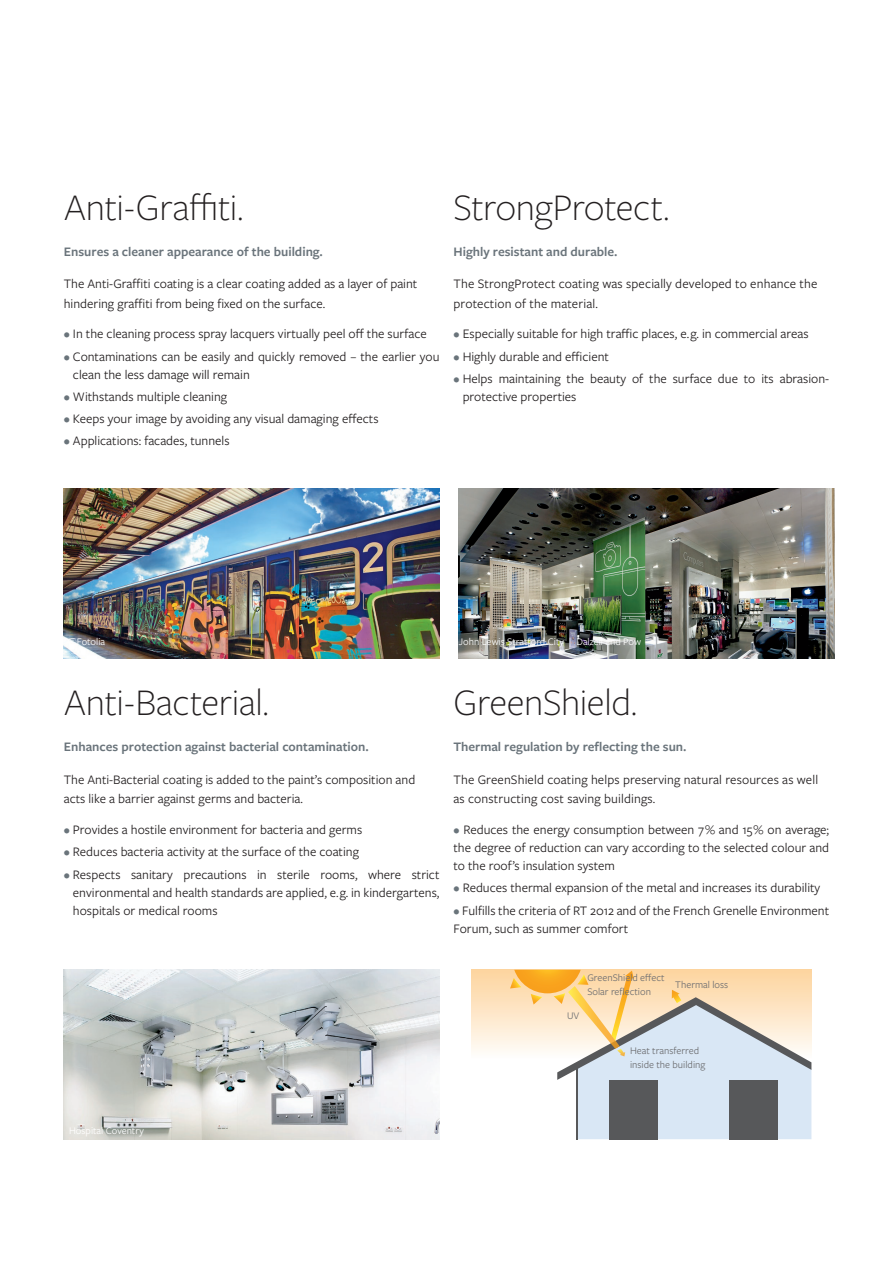
<style>
.page{position:relative;width:893px;height:1263px;background:#fff}
.page>*{position:absolute;margin:0;border:0;box-sizing:border-box;transform-origin:0 0}
.Headline_2{font:300 39px "Freight Sans Pro";letter-spacing:-.01em;color:#231f20}
.t1{font:13.5px/18px "Freight Sans Pro";color:#231f20}
.t2{font:600 13.5px "Freight Sans Pro";color:#6a747b}
.t3{font:10.5px/13.5px "Freight Sans Pro";color:#6c6d70}
.t4{font:10.5px "Freight Sans Pro";color:#fff}
.s1{color:#6a747b}
</style>
<div class="page">
<img style="left:459px;top:488px;width:375px;height:170px">
<img style="left:64px;top:488px;width:375px;height:170px">
<img style="left:64px;top:969px;width:375px;height:171px">
<div style="left:472px;top:970px;width:339px;height:89px;background:linear-gradient(to bottom,#fdd39d,#fefdfa)"></div>
<svg style="left:510px;top:970px;width:301px;height:169px;background:#d6d0c4"></svg>
<p class="Headline_2" style="left:64px;top:181px;width:181px">Anti-Graffiti.</p>
<p class="t2" style="left:64px;top:242px;width:261px">Ensures a cleaner appearance of the building.</p>
<p class="t1" style="left:64px;top:273px;width:355px;line-height:19.5px">The Anti-Graffiti coating is a clear coating added as a layer of paint hindering graffiti from being fixed on the surface.</p>
<p class="t1" style="left:64px;top:324px;width:365px"><span class="s1">•</span> In the cleaning process spray lacquers virtually peel off the surface</p>
<p class="t1" style="left:73px;top:347px;width:368px;text-indent:-9px"><span class="s1">•</span> Contaminations can be easily and quickly removed – the earlier you clean the less damage will remain</p>
<p class="t1" style="left:64px;top:387px;width:165px"><span class="s1">•</span> Withstands multiple cleaning</p>
<p class="t1" style="left:64px;top:409px;width:316px"><span class="s1">•</span> Keeps your image by avoiding any visual damaging effects</p>
<p class="t1" style="left:64px;top:431px;width:167px"><span class="s1">•</span> Applications: facades, tunnels</p>
<p class="Headline_2" style="left:453px;top:181px;width:217px">StrongProtect.</p>
<p class="t2" style="left:453px;top:242px;width:166px">Highly resistant and durable.</p>
<p class="t1" style="left:453px;top:273px;width:365px;line-height:19.5px">The StrongProtect coating was specially developed to enhance the protection of the material.</p>
<p class="t1" style="left:453px;top:324px;width:357px"><span class="s1">•</span> Especially suitable for high traffic places, e. g. in commercial areas</p>
<p class="t1" style="left:453px;top:347px;width:157px"><span class="s1">•</span> Highly durable and efficient</p>
<p class="t1" style="left:463px;top:369px;width:368px;text-indent:-9px"><span class="s1">•</span> Helps maintaining the beauty of the surface due to its abrasion&shy;protective properties</p>
<p class="t4" style="left:69px;top:635px;width:38px">©Fotolia</p>
<p class="t4" style="left:459px;top:635px;width:184px">John Lewis Stratford City | Dalzeil and Pow</p>
<p class="Headline_2" style="left:64px;top:677px;width:206px">Anti-Bacterial.</p>
<p class="t2" style="left:64px;top:738px;width:307px">Enhances protection against bacterial contamination.</p>
<p class="t1" style="left:64px;top:769px;width:353px;line-height:19.5px">The Anti-Bacterial coating is added to the paint’s composition and acts like a barrier against germs and bacteria.</p>
<p class="t1" style="left:64px;top:820px;width:300px"><span class="s1">•</span> Provides a hostile environment for bacteria and germs</p>
<p class="t1" style="left:64px;top:842px;width:297px"><span class="s1">•</span> Reduces bacteria activity at the surface of the coating</p>
<p class="t1" style="left:73px;top:864px;width:368px;text-align:justify;text-indent:-9px"><span class="s1">•</span> Respects sanitary precautions in sterile rooms, where strict environmental and health standards are applied, e. g. in kindergartens, hospitals or medical rooms</p>
<p class="Headline_2" style="left:453px;top:677px;width:185px">GreenShield.</p>
<p class="t2" style="left:453px;top:738px;width:235px">Thermal regulation by reflecting the sun.</p>
<p class="t1" style="left:453px;top:769px;width:366px;line-height:19.5px">The GreenShield coating helps preserving natural resources as well as constructing cost saving buildings.</p>
<p class="t1" style="left:453px;top:820px;width:377px;text-align:justify"><span class="s1">•</span> Reduces the energy consumption between 7 % and 15 % on average; the degree of reduction can vary according to the selected colour and to the roof’s insulation system</p>
<p class="t1" style="left:453px;top:878px;width:368px"><span class="s1">•</span> Reduces thermal expansion of the metal and increases its durability</p>
<p class="t1" style="left:453px;top:900px;width:377px"><span class="s1">•</span> Fulfills the criteria of RT 2012 and of the French Grenelle Environment<br>Forum, such as summer comfort</p>
<p class="t3" style="left:567px;top:1008px;width:14px">UV</p>
<p class="t3" style="left:587px;top:970px;width:79px">GreenShield effect</p>
<p class="t3" style="left:587px;top:984px;width:65px">Solar reflection</p>
<p class="t3" style="left:675px;top:978px;width:54px">Thermal loss</p>
<p class="t3" style="left:630px;top:1043px;width:77px">Heat transferred inside the building</p>
<p class="t4" style="left:69px;top:1124px;width:76px">Hospital Coventry</p>
</div>
